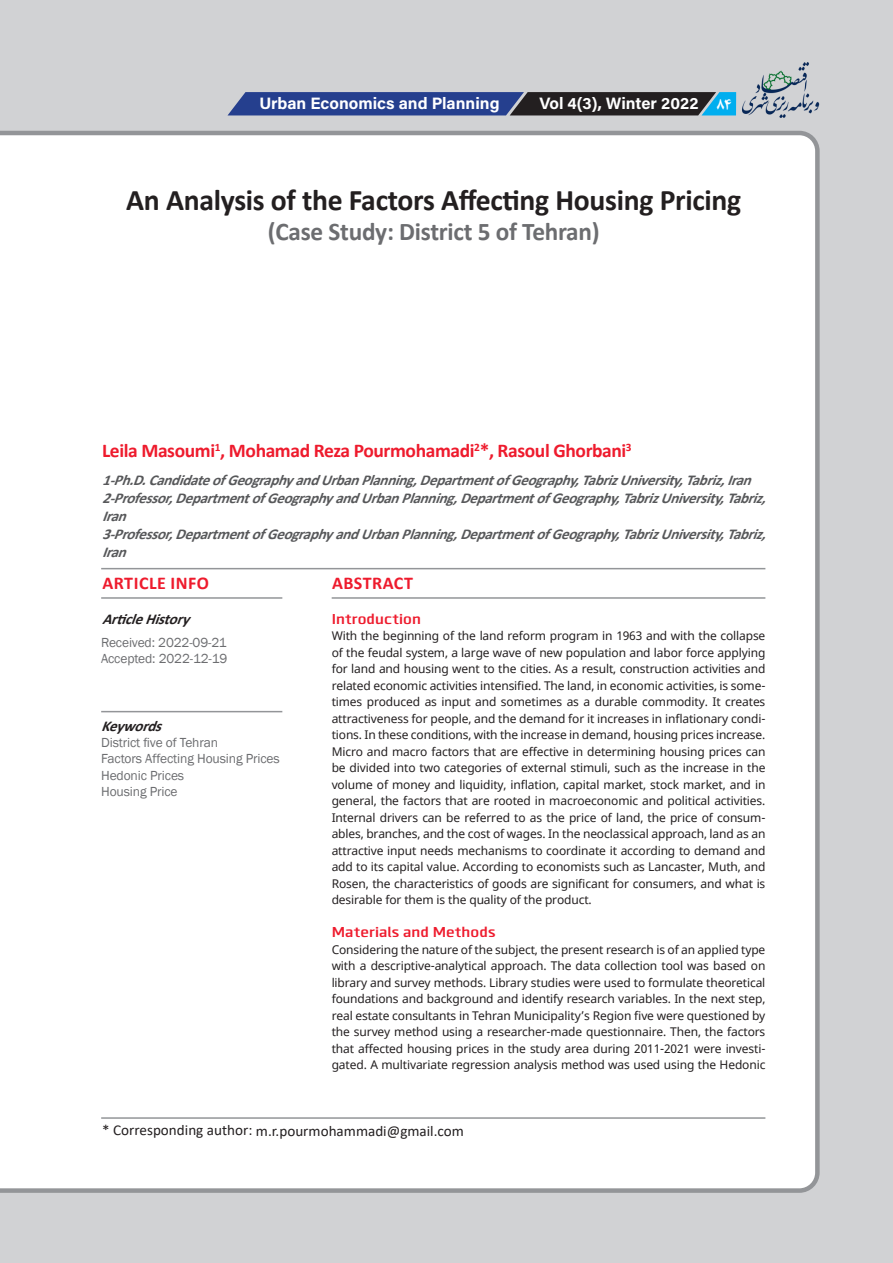
<style>
.page{position:relative;width:893px;height:1263px;background:#fff}
.page>*{position:absolute;margin:0;border:0;box-sizing:border-box;transform-origin:0 0}
.En_content{font:700 30px "Calibri";letter-spacing:-.01em;color:#231f20}
.En_content-2{font:700 25.5px "Calibri";letter-spacing:-.01em;color:#6c6d70}
.t1{font:700 19.5px "Calibri";letter-spacing:-.02em;color:#ee1b2d}
.t2{font:700 18px "Calibri";letter-spacing:.03em;color:#ee1b2d}
.t3{font:16.5px "Acumin Variable Concept";color:#fff}
.t4{font:700 16.5px "B Nazanin";color:#fff}
.t5{font:italic 700 15px/18px "Calibri";color:#57585a}
.txt{font:15px "Calibri";color:#231f20}
.t6{font:700 15px "Clio XS Semi";color:#ee1b2d}
.t7{font:italic 700 15px "Calibri";color:#231f20}
.t8{font:13.5px "Franklin Gothic";letter-spacing:-.01em;color:#6c6d70}
.t9{font:12px/16.5px "Noto Sans";letter-spacing:-.01em;color:#231f20;text-align:justify}
.t10{font:700 11.4px "Calibri";color:#ee1b2d}
</style>
<div class="page">
<div style="left:0;top:0;width:892px;height:1263px;background:#d1d2d4"></div>
<div style="left:0;top:131px;width:820px;height:1062px;background:#fff"></div>
<svg style="left:228px;top:92px;width:508px;height:23px;background:#283d6c"></svg>
<img style="left:743px;top:63px;width:77px;height:54px">
<hr style="left:332px;top:597px;width:433px;height:2px;background:#939598">
<hr style="left:101px;top:568px;width:664px;height:1px;background:#939598">
<hr style="left:101px;top:597px;width:181px;height:2px;background:#939598">
<hr style="left:101px;top:711px;width:181px;height:1px;background:#939598">
<hr style="left:101px;top:1117px;width:664px;height:2px;background:#939598">
<h3 class="t3" style="left:259px;top:92px;width:242px">Urban Economics and Planning</h3>
<h3 class="t3" style="left:539px;top:92px;width:161px">Vol , )3(4 Winter 2022</h3>
<h3 class="t4" style="left:716px;top:94px;width:18px">84</h3>
<p class="En_content" style="left:126px;top:178px;width:617px">An Analysis of the Factors Affecting Housing Pricing</p>
<p class="En_content-2" style="left:268px;top:214px;width:333px">(Case Study: District 5 of Tehran(</p>
<p class="t10" style="left:474px;top:439px;width:7px">2</p>
<p class="t10" style="left:626px;top:439px;width:7px">3</p>
<p class="t5" style="left:620px;top:471px;width:140px">University Tabriz Iran</p>
<p class="t1" style="left:102px;top:437px;width:526px">Leila Masoumi , Mohamad Reza Pourmohamadi ,* Rasoul Ghorbani</p>
<p class="t10" style="left:215px;top:439px;width:7px">1</p>
<p class="t5" style="left:212px;top:471px;width:22px">of</p>
<p class="t5" style="left:496px;top:471px;width:22px">of</p>
<p class="t5" style="left:114px;top:471px;width:25px">Ph</p>
<p class="t5" style="left:227px;top:471px;width:74px">Geography</p>
<p class="t5" style="left:321px;top:471px;width:47px">Urban</p>
<p class="t5" style="left:361px;top:471px;width:141px">Planning Department</p>
<p class="t5" style="left:511px;top:471px;width:115px">Geography Tabriz</p>
<p class="t5" style="left:148px;top:471px;width:70px">Candidate</p>
<p class="t5" style="left:295px;top:471px;width:32px">and</p>
<p class="t5" style="left:102px;top:471px;width:21px">1-</p>
<p class="t5" style="left:129px;top:471px;width:26px">.D.</p>
<p class="t5" style="left:413px;top:471px;width:13px">,</p>
<p class="t5" style="left:575px;top:471px;width:13px">,</p>
<p class="t5" style="left:679px;top:471px;width:13px">,</p>
<p class="t5" style="left:720px;top:471px;width:13px">,</p>
<p class="t5" style="left:114px;top:489px;width:144px">Professor Department</p>
<p class="t5" style="left:251px;top:489px;width:22px">of</p>
<p class="t5" style="left:536px;top:489px;width:22px">of</p>
<p class="t5" style="left:267px;top:489px;width:74px">Geography</p>
<p class="t5" style="left:361px;top:489px;width:47px">Urban</p>
<p class="t5" style="left:401px;top:489px;width:141px">Planning Department</p>
<p class="t5" style="left:552px;top:489px;width:115px">Geography Tabriz</p>
<p class="t5" style="left:661px;top:489px;width:110px">University Tabriz</p>
<p class="t5" style="left:335px;top:489px;width:32px">and</p>
<p class="t5" style="left:102px;top:489px;width:33px">2-<br>Iran</p>
<p class="t5" style="left:168px;top:489px;width:13px">,</p>
<p class="t5" style="left:453px;top:489px;width:13px">,</p>
<p class="t5" style="left:616px;top:489px;width:13px">,</p>
<p class="t5" style="left:720px;top:489px;width:13px">,</p>
<p class="t5" style="left:762px;top:489px;width:13px">,</p>
<p class="t5" style="left:114px;top:525px;width:144px">Professor Department</p>
<p class="t5" style="left:251px;top:525px;width:22px">of</p>
<p class="t5" style="left:536px;top:525px;width:22px">of</p>
<p class="t5" style="left:267px;top:525px;width:74px">Geography</p>
<p class="t5" style="left:361px;top:525px;width:47px">Urban</p>
<p class="t5" style="left:401px;top:525px;width:141px">Planning Department</p>
<p class="t5" style="left:552px;top:525px;width:115px">Geography Tabriz</p>
<p class="t5" style="left:661px;top:525px;width:110px">University Tabriz</p>
<p class="t5" style="left:335px;top:525px;width:32px">and</p>
<p class="t5" style="left:102px;top:525px;width:33px">3-<br>Iran</p>
<p class="t5" style="left:168px;top:525px;width:13px">,</p>
<p class="t5" style="left:453px;top:525px;width:13px">,</p>
<p class="t5" style="left:616px;top:525px;width:13px">,</p>
<p class="t5" style="left:720px;top:525px;width:13px">,</p>
<p class="t5" style="left:762px;top:525px;width:13px">,</p>
<p class="t2" style="left:102px;top:570px;width:108px">ARTICLE INFO</p>
<p class="t7" style="left:145px;top:608px;width:53px">History</p>
<p class="t7" style="left:102px;top:608px;width:49px">Article</p>
<p class="t8" style="left:101px;top:634px;width:127px">Received: 2022-09-21</p>
<p class="t8" style="left:101px;top:650px;width:128px">Accepted: 2022-12-19</p>
<p class="t7" style="left:101px;top:715px;width:69px">Keywords</p>
<p class="t8" style="left:101px;top:734px;width:118px">District five of Tehran</p>
<p class="t8" style="left:101px;top:750px;width:180px">Factors Affecting Housing Prices</p>
<p class="t8" style="left:101px;top:767px;width:84px">Hedonic Prices</p>
<p class="t8" style="left:101px;top:783px;width:78px">Housing Price</p>
<p class="t2" style="left:332px;top:570px;width:82px">ABSTRACT</p>
<p class="t6" style="left:332px;top:610px;width:91px">Introduction</p>
<p class="t9" style="left:332px;top:628px;width:435px">With the beginning of the land reform program in 1963 and with the collapse of the feudal system a, large wave of new population and labor force applying for land and housing went to the cities. As a result, construction activities and</p>
<p class="t9" style="left:332px;top:694px;width:435px">times produced as input and sometimes as a durable commodity. It creates</p>
<p class="t9" style="left:332px;top:677px;width:435px">related economic activities intensified. The land in, economic activities is, some-</p>
<p class="t9" style="left:332px;top:727px;width:435px">tions In. these conditions, with the increase in demand, housing prices increase.</p>
<p class="t9" style="left:332px;top:710px;width:435px">attractiveness for people, and the demand for it increases in inflationary condi-</p>
<p class="t9" style="left:332px;top:743px;width:435px">Micro and macro factors that are effective in determining housing prices can be divided into two categories of external stimuli, such as the increase in the volume of money and liquidity, inflation, capital market, stock market, and in general, the factors that are rooted in macroeconomic and political activities.</p>
<p class="t9" style="left:332px;top:826px;width:435px">ables, branches, and the cost of wages In. the neoclassical approach, land as an</p>
<p class="t9" style="left:332px;top:809px;width:435px">Internal drivers can be referred to as the price of land, the price of consum-</p>
<p class="t9" style="left:332px;top:842px;width:435px">attractive input needs mechanisms to coordinate it according to demand and add to its capital value. According to economists such as Lancaster, Muth, and Rosen, the characteristics of goods are significant for consumers, and what is desirable for them is the quality of the product.</p>
<p class="t6" style="left:332px;top:923px;width:166px">Materials and Methods</p>
<p class="t9" style="left:332px;top:941px;width:435px">Considering the nature of the subject, the present research is of an applied type with a descriptive-analytical approach. The data collection tool was based on library and survey methods. Library studies were used to formulate theoretical foundations and background and identify research variables. In the next step, real estate consultants in Tehran Municipality s’ Region five were questioned by the survey method using a researcher-made questionnaire. Then, the factors</p>
<p class="t9" style="left:332px;top:1057px;width:435px">gated A. multivariate regression analysis method was used using the Hedonic</p>
<p class="t9" style="left:332px;top:1040px;width:435px">that affected housing prices in the study area during 2011-2021 were investi-</p>
<p class="txt" style="left:102px;top:1121px;width:363px">* Corresponding author m: .r. pourmohammadi@gmail.com</p>
</div>
